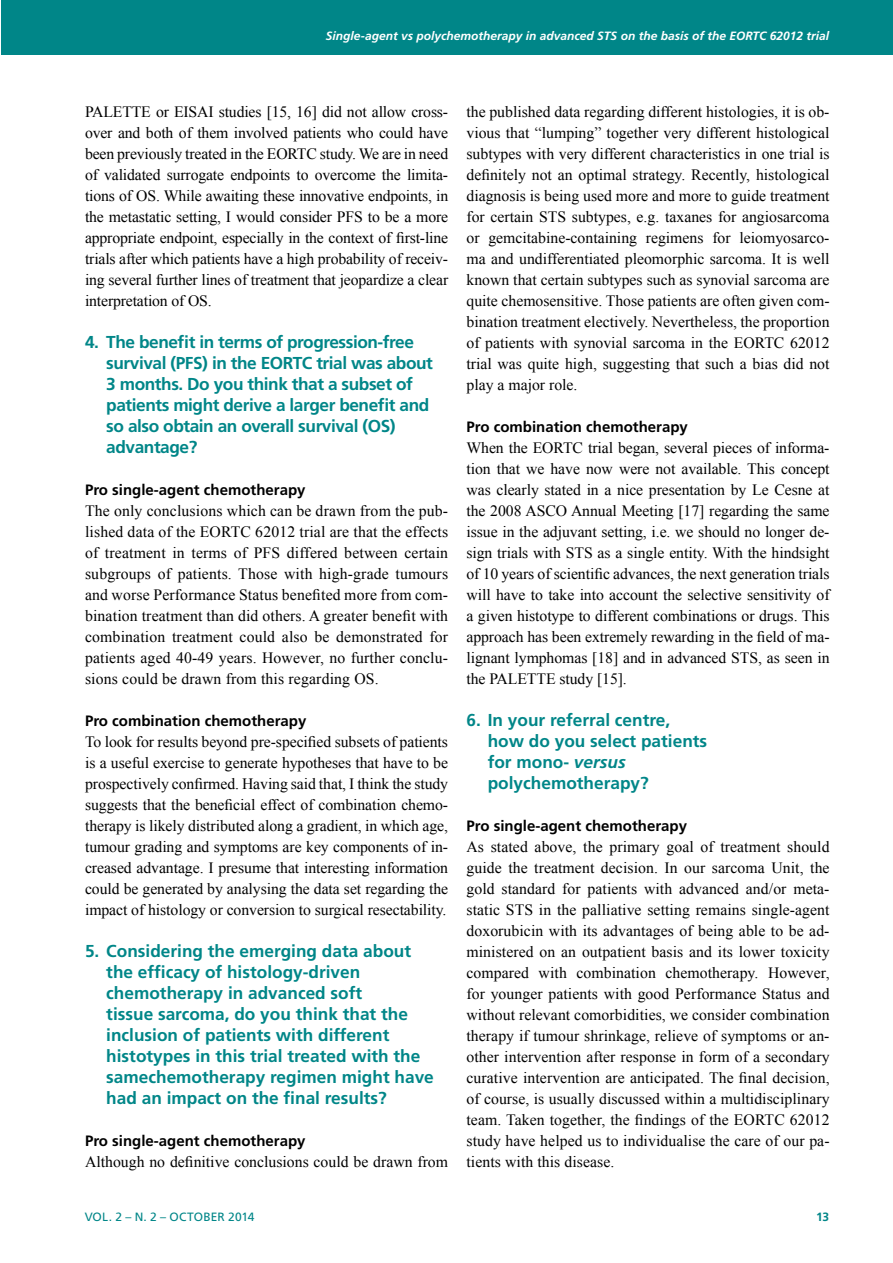
<style>
.page{position:relative;width:893px;height:1263px;background:#fff}
.page>*{position:absolute;margin:0;border:0;box-sizing:border-box;transform-origin:0 0}
.t1{font:700 17.25px/21px "Frutiger";color:#008688}
.t2{font:700 17.25px/21px "Frutiger";letter-spacing:-.025em;color:#008688}
.t3{font:15.75px/21px "Times New Roman";color:#000;text-align:justify}
.t4{font:700 15px "Frutiger";color:#000}
.t5{font:italic 700 12px "Frutiger";color:#fff}
.t6{font:12px "Frutiger";letter-spacing:-.005em;color:#008688}
.t7{font:700 12px "Frutiger";color:#008688}
.s1{font-style:italic}
</style>
<div class="page">
<div style="left:1px;top:0;width:892px;height:55px;background:#008688"></div>
<p class="t5" style="left:326px;top:29px;width:505px">Single-agent vs polychemotherapy in advanced STS on the basis of the EORTC 62012 trial</p>
<p class="t3" style="left:85px;top:101px;width:365px">PALETTE or EISAI studies [15, 16] did not allow cross&shy;over and both of them involved patients who could have been previously treated in the EORTC study. We are in need of validated surrogate endpoints to overcome the limita&shy;tions of OS. While awaiting these innovative endpoints, in the metastatic setting, I would consider PFS to be a more appropriate endpoint, especially in the context of first-line trials after which patients have a high probability of receiv&shy;ing several further lines of treatment that jeopardize a clear interpretation of OS.</p>
<p class="t2" style="left:106px;top:331px;width:328px;text-indent:-21px">4. The benefit in terms of progression-free survival (PFS) in the EORTC trial was about 3 months. Do you think that a subset of patients might derive a larger benefit and so also obtain an overall survival (OS) advantage?</p>
<p class="t4" style="left:85px;top:481px;width:222px">Pro single-agent chemotherapy</p>
<p class="t3" style="left:85px;top:500px;width:365px">The only conclusions which can be drawn from the pub&shy;lished data of the EORTC 62012 trial are that the effects of treatment in terms of PFS differed between certain subgroups of patients. Those with high-grade tumours and worse Performance Status benefited more from com&shy;bination treatment than did others. A greater benefit with combination treatment could also be demonstrated for patients aged 40-49 years. However, no further conclu&shy;sions could be drawn from this regarding OS.</p>
<p class="t4" style="left:85px;top:712px;width:223px">Pro combination chemotherapy</p>
<p class="t3" style="left:85px;top:731px;width:365px">To look for results beyond pre-specified subsets of patients is a useful exercise to generate hypotheses that have to be prospectively confirmed. Having said that, I think the study suggests that the beneficial effect of combination chemo&shy;therapy is likely distributed along a gradient, in which age, tumour grading and symptoms are key components of in&shy;creased advantage. I presume that interesting information could be generated by analysing the data set regarding the impact of histology or conversion to surgical resectability.</p>
<p class="t1" style="left:106px;top:940px;width:329px;text-indent:-21px">5. Considering the emerging data about the efficacy of histology-driven chemotherapy in advanced soft<br>tissue sarcoma, do you think that the inclusion of patients with different histotypes in this trial treated with the samechemotherapy regimen might have had an impact on the final results?</p>
<p class="t4" style="left:85px;top:1132px;width:222px">Pro single-agent chemotherapy</p>
<p class="t3" style="left:85px;top:1151px;width:365px">Although no definitive conclusions could be drawn from</p>
<p class="t3" style="left:466px;top:101px;width:365px">the published data regarding different histologies, it is ob&shy;vious that “lumping” together very different histological subtypes with very different characteristics in one trial is definitely not an optimal strategy. Recently, histological diagnosis is being used more and more to guide treatment for certain STS subtypes, e.g. taxanes for angiosarcoma or gemcitabine-containing regimens for leiomyosarco&shy;ma and undifferentiated pleomorphic sarcoma. It is well known that certain subtypes such as synovial sarcoma are quite chemosensitive. Those patients are often given com&shy;bination treatment electively. Nevertheless, the proportion of patients with synovial sarcoma in the EORTC 62012 trial was quite high, suggesting that such a bias did not play a major role.</p>
<p class="t4" style="left:466px;top:418px;width:223px">Pro combination chemotherapy</p>
<p class="t3" style="left:466px;top:437px;width:365px">When the EORTC trial began, several pieces of informa&shy;tion that we have now were not available. This concept was clearly stated in a nice presentation by Le Cesne at the 2008 ASCO Annual Meeting [17] regarding the same issue in the adjuvant setting, i.e. we should no longer de&shy;sign trials with STS as a single entity. With the hindsight of 10 years of scientific advances, the next generation trials will have to take into account the selective sensitivity of a given histotype to different combinations or drugs. This approach has been extremely rewarding in the field of ma&shy;lignant lymphomas [18] and in advanced STS, as seen in the PALETTE study [15].</p>
<p class="t1" style="left:488px;top:709px;width:221px;text-indent:-21px">6. In your referral centre, how do you select patients for mono- <span class="s1">versus </span>polychemotherapy?</p>
<p class="t4" style="left:466px;top:817px;width:222px">Pro single-agent chemotherapy</p>
<p class="t3" style="left:466px;top:836px;width:365px">As stated above, the primary goal of treatment should guide the treatment decision. In our sarcoma Unit, the gold standard for patients with advanced and/or meta&shy;static STS in the palliative setting remains single-agent doxorubicin with its advantages of being able to be ad&shy;ministered on an outpatient basis and its lower toxicity compared with combination chemotherapy. However, for younger patients with good Performance Status and without relevant comorbidities, we consider combination therapy if tumour shrinkage, relieve of symptoms or an&shy;other intervention after response in form of a secondary curative intervention are anticipated. The final decision, of course, is usually discussed within a multidisciplinary team. Taken together, the findings of the EORTC 62012 study have helped us to individualise the care of our pa&shy;tients with this disease.</p>
<p class="t6" style="left:85px;top:1210px;width:118px">VO L. 2 – N. 2 – OCTOBE</p>
<p class="t6" style="left:218px;top:1210px;width:38px">R 2014</p>
<p class="t7" style="left:816px;top:1210px;width:15px">13</p>
</div>
